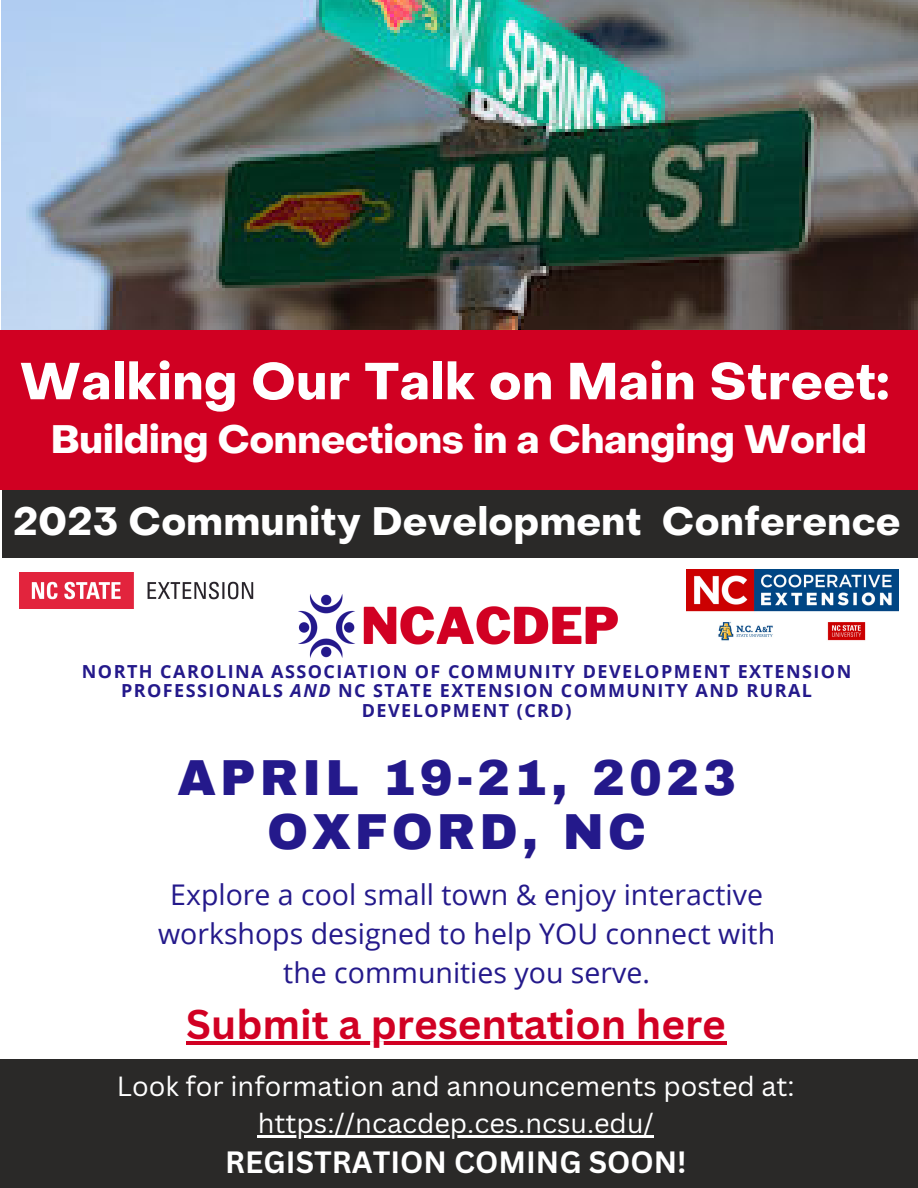
<style>
.page{position:relative;width:918px;height:1188px;background:#fff}
.page>*{position:absolute;margin:0;border:0;box-sizing:border-box;transform-origin:0 0}
.t1{font:700 51px "Object Sans";letter-spacing:.02em;color:#fff}
.t2{font:900 49.5px/54px "Archivo";letter-spacing:.08em;color:#24198b;text-align:center}
.t3{font:700 40.5px "Canva Sans";color:#d10023}
.t4{font:700 39px "Object Sans";color:#fff}
.t5{font:700 39px "Object Sans";letter-spacing:.02em;color:#fff}
.t6{font:700 30px "Canva Sans";color:#fff}
.t7{font:28.5px/39.3px "Open Sans";color:#24198b;text-align:center}
.t8{font:27px/37.2px "Canva Sans";color:#fff;text-align:center}
.t9{font:700 18px/19.2px "Open Sans";letter-spacing:.08em;color:#24198b;text-align:center}
.s1{font-style:italic}
</style>
<div class="page">
<div style="left:0;top:1059px;width:918px;height:129px;background:#2a2928"></div>
<img style="left:2px;top:0;width:916px;height:331px">
<img style="left:298px;top:594px;width:320px;height:64px">
<div style="left:3px;top:490px;width:915px;height:68px;background:#2a2928"></div>
<div style="left:0;top:331px;width:918px;height:159px;background:#d00022"></div>
<img style="left:687px;top:570px;width:211px;height:71px">
<img style="left:19px;top:573px;width:235px;height:36px">
<hr style="left:258px;top:1135px;width:396px;height:2px;background:#fff">
<hr style="left:186px;top:1042px;width:541px;height:3px;background:#d10023">
<h1 class="t1" style="left:20px;top:361px;width:870px">Walking Our Talk on Main Street:</h1>
<h3 class="t4" style="left:51px;top:424px;width:817px">Building Connections in a Changing World</h3>
<h3 class="t5" style="left:13px;top:506px;width:888px">2023 Community Development Conference</h3>
<p class="t9" style="left:82px;top:662px;width:771px">NORTH CAROLINA ASSOCIATION OF COMMUNITY DEVELOPMENT EXTENSION<br>PROFESSIONALS <span class="s1">AND</span> NC STATE EXTENSION COMMUNITY AND RURAL<br>DEVELOPMENT (CRD)</p>
<h2 class="t2" style="left:178px;top:751px;width:560px">APRIL 19-21, 2023<br>OXFORD, NC</h2>
<h3 class="t7" style="left:158px;top:874px;width:619px">Explore a cool small town &amp; enjoy interactive workshops designed to help YOU connect with the communities you serve.</h3>
<h3 class="t3" style="left:186px;top:996px;width:541px">Submit a presentation here</h3>
<h3 class="t8" style="left:117px;top:1067px;width:679px">Look for information and announcements posted at: https://ncacdep.ces.ncsu.edu/</h3>
<h3 class="t6" style="left:225px;top:1141px;width:463px">REGISTRATION COMING SOON!</h3>
</div>
